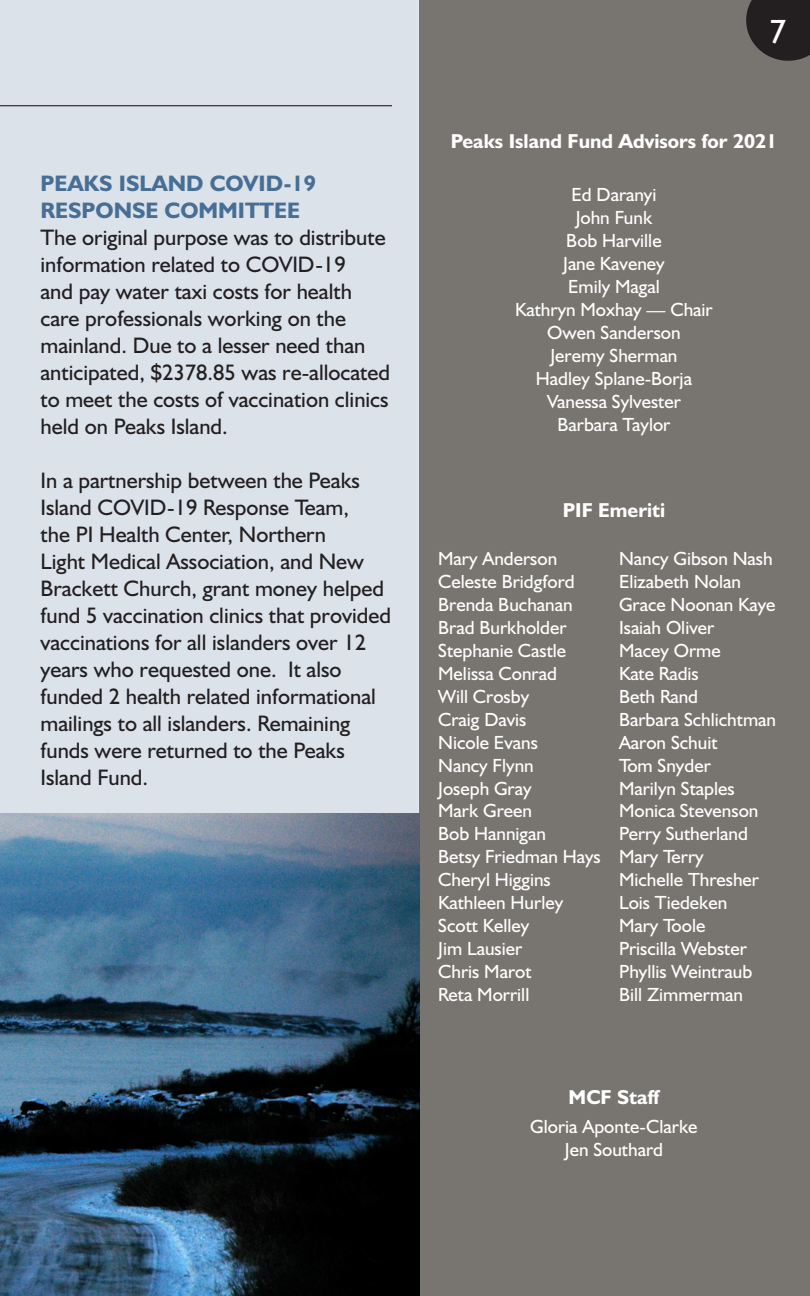
<style>
.page{position:relative;width:810px;height:1296px;background:#fff}
.page>*{position:absolute;margin:0;border:0;box-sizing:border-box;transform-origin:0 0}
.Page_Number{font:33.75px "Humanist 521 BT";color:#fff}
.Copy{font:22.5px/27px "Humanist 521 BT";color:#231f20}
.Grant_Recipient{font:700 22.5px/27px "Humanist 521 BT";color:#476e95}
.Advisers_Head{font:700 20.25px "Humanist 521 BT";color:#fff}
.Advisers{font:19.12px "Humanist 521 BT";color:#fff}
</style>
<div class="page">
<div style="left:419px;top:0;width:391px;height:1296px;background:#787570"></div>
<div style="left:0;top:0;width:419px;height:813px;background:#dbe2ea"></div>
<svg style="left:746px;top:0;width:64px;height:61px;background:#2d2929"></svg>
<hr style="left:0;top:105px;width:392px;height:1px;background:#231f20">
<img style="left:0;top:813px;width:419px;height:483px">
<p class="Grant_Recipient" style="left:40px;top:169px;width:277px">PEAKS ISLAND COVID-19<br>RESPONSE COMMITTEE</p>
<p class="Copy" style="left:40px;top:223px;width:351px">The original purpose was to distribute information related to COVID-19<br>and pay water taxi costs for health care professionals working on the mainland. Due to a lesser need than anticipated, $2378.85 was re-allocated to meet the costs of vaccination clinics held on Peaks Island.</p>
<p class="Copy" style="left:40px;top:466px;width:352px">In a partnership between the Peaks Island COVID-19 Response Team,<br>the PI Health Center, Northern<br>Light Medical Association, and New Brackett Church, grant money helped fund 5 vaccination clinics that provided vaccinations for all islanders over 12 years who requested one. It also funded 2 health related informational mailings to all islanders. Remaining funds were returned to the Peaks Island Fund.</p>
<p class="Page_Number" style="left:769px;top:11px;width:19px">7</p>
<p class="Advisers_Head" style="left:451px;top:129px;width:328px">Peaks Island Fund Advisors for 2021</p>
<p class="Advisers" style="left:571px;top:183px;width:87px">Ed Daranyi</p>
<p class="Advisers" style="left:576px;top:206px;width:78px">John Funk</p>
<p class="Advisers" style="left:566px;top:229px;width:97px">Bob Harville</p>
<p class="Advisers" style="left:563px;top:252px;width:103px">Jane Kaveney</p>
<p class="Advisers" style="left:568px;top:275px;width:93px">Emily Magal</p>
<p class="Advisers" style="left:515px;top:297px;width:199px">Kathryn Moxhay — Chair</p>
<p class="Advisers" style="left:547px;top:320px;width:135px">Owen Sanderson</p>
<p class="Advisers" style="left:550px;top:343px;width:129px">Jeremy Sherman</p>
<p class="Advisers" style="left:536px;top:366px;width:158px">Hadley Splane-Borja</p>
<p class="Advisers" style="left:547px;top:389px;width:135px">Vanessa Sylvester</p>
<p class="Advisers" style="left:558px;top:412px;width:114px">Barbara Taylor</p>
<p class="Advisers_Head" style="left:563px;top:497px;width:104px">PIF Emeriti</p>
<p class="Advisers" style="left:438px;top:547px;width:121px">Mary Anderson</p>
<p class="Advisers" style="left:438px;top:570px;width:138px">Celeste Bridgford</p>
<p class="Advisers" style="left:438px;top:593px;width:136px">Brenda Buchanan</p>
<p class="Advisers" style="left:438px;top:616px;width:130px">Brad Burkholder</p>
<p class="Advisers" style="left:438px;top:639px;width:130px">Stephanie Castle</p>
<p class="Advisers" style="left:438px;top:661px;width:120px">Melissa Conrad</p>
<p class="Advisers" style="left:438px;top:684px;width:92px">Will Crosby</p>
<p class="Advisers" style="left:438px;top:707px;width:90px">Craig Davis</p>
<p class="Advisers" style="left:438px;top:730px;width:101px">Nicole Evans</p>
<p class="Advisers" style="left:438px;top:753px;width:97px">Nancy Flynn</p>
<p class="Advisers" style="left:438px;top:776px;width:95px">Joseph Gray</p>
<p class="Advisers" style="left:438px;top:799px;width:95px">Mark Green</p>
<p class="Advisers" style="left:438px;top:822px;width:109px">Bob Hannigan</p>
<p class="Advisers" style="left:438px;top:845px;width:164px">Betsy Friedman Hays</p>
<p class="Advisers" style="left:438px;top:868px;width:114px">Cheryl Higgins</p>
<p class="Advisers" style="left:438px;top:891px;width:127px">Kathleen Hurley</p>
<p class="Advisers" style="left:438px;top:914px;width:93px">Scott Kelley</p>
<p class="Advisers" style="left:438px;top:937px;width:86px">Jim Lausier</p>
<p class="Advisers" style="left:438px;top:960px;width:95px">Chris Marot</p>
<p class="Advisers" style="left:438px;top:983px;width:93px">Reta Morrill</p>
<p class="Advisers" style="left:619px;top:547px;width:155px">Nancy Gibson Nash</p>
<p class="Advisers" style="left:619px;top:570px;width:123px">Elizabeth Nolan</p>
<p class="Advisers" style="left:619px;top:593px;width:158px">Grace Noonan Kaye</p>
<p class="Advisers" style="left:619px;top:616px;width:97px">Isaiah Oliver</p>
<p class="Advisers" style="left:619px;top:639px;width:103px">Macey Orme</p>
<p class="Advisers" style="left:619px;top:661px;width:81px">Kate Radis</p>
<p class="Advisers" style="left:619px;top:684px;width:81px">Beth Rand</p>
<p class="Advisers" style="left:619px;top:707px;width:159px">Barbara Schlichtman</p>
<p class="Advisers" style="left:619px;top:730px;width:100px">Aaron Schuit</p>
<p class="Advisers" style="left:619px;top:753px;width:93px">Tom Snyder</p>
<p class="Advisers" style="left:619px;top:776px;width:117px">Marilyn Staples</p>
<p class="Advisers" style="left:619px;top:799px;width:141px">Monica Stevenson</p>
<p class="Advisers" style="left:619px;top:822px;width:130px">Perry Sutherland</p>
<p class="Advisers" style="left:619px;top:845px;width:86px">Mary Terry</p>
<p class="Advisers" style="left:619px;top:868px;width:142px">Michelle Thresher</p>
<p class="Advisers" style="left:619px;top:891px;width:110px">Lois Tiedeken</p>
<p class="Advisers" style="left:619px;top:914px;width:88px">Mary Toole</p>
<p class="Advisers" style="left:619px;top:937px;width:129px">Priscilla Webster</p>
<p class="Advisers" style="left:619px;top:960px;width:135px">Phyllis Weintraub</p>
<p class="Advisers" style="left:619px;top:983px;width:126px">Bill Zimmerman</p>
<p class="Advisers_Head" style="left:569px;top:1084px;width:92px">MCF Staff</p>
<p class="Advisers" style="left:530px;top:1115px;width:169px">Gloria Aponte-Clarke</p>
<p class="Advisers" style="left:565px;top:1138px;width:100px">Jen Southard</p>
</div>
